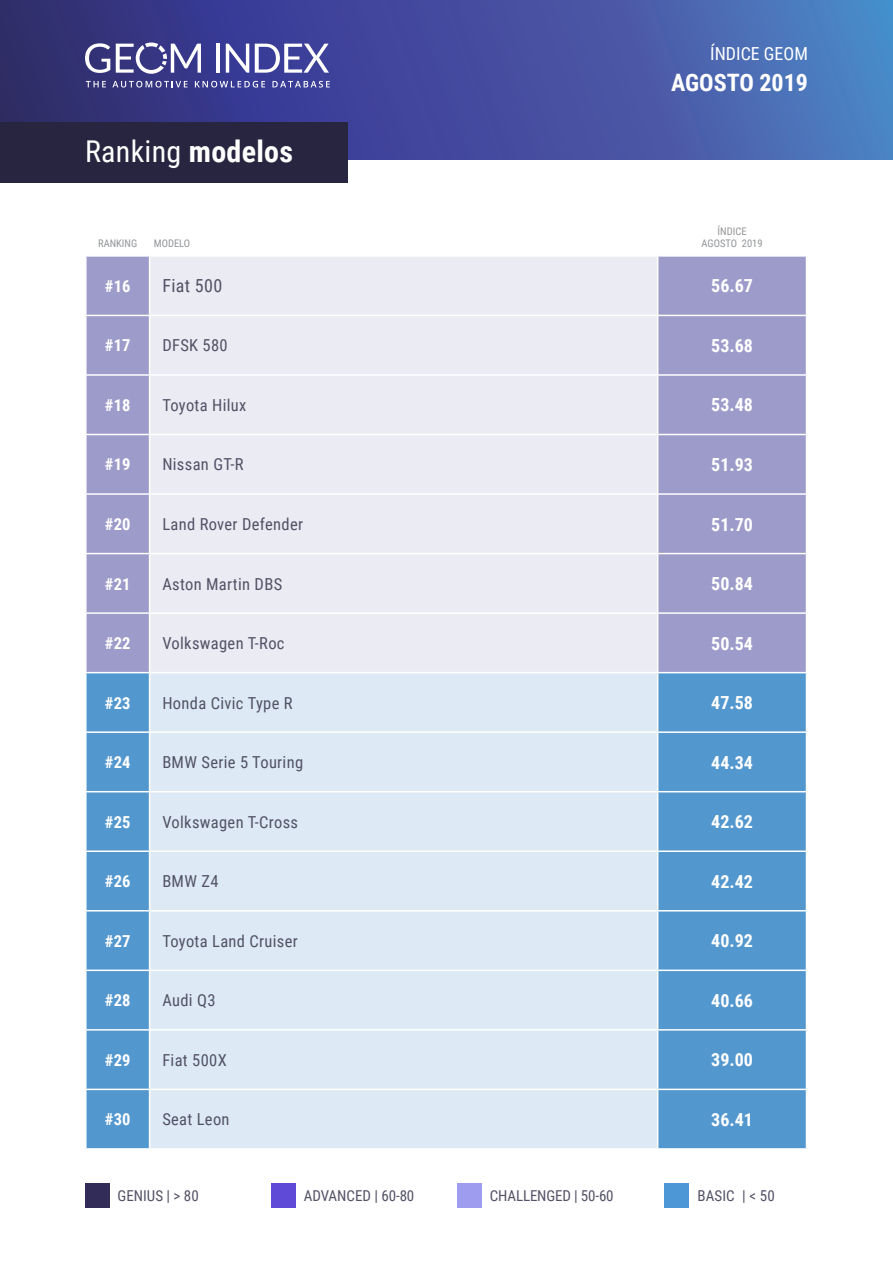
<style>
.page{position:relative;width:893px;height:1263px;background:#fff}
.page>*{position:absolute;margin:0;border:0;box-sizing:border-box;transform-origin:0 0}
.t1{font:30px "Roboto Condensed";letter-spacing:.01em;color:#fff}
.t2{font:700 24px "Roboto Condensed";color:#fff}
.Valor{font:700 18px "Roboto Condensed";color:#fff}
.t3{font:18px "Roboto Condensed";color:#fff}
.Nombre_marca_o_model{font:18px "Roboto Condensed";letter-spacing:.02em;color:#525165}
.Nombre_marca_o_model-2{font:16.5px "Roboto Condensed";letter-spacing:.02em;color:#525165}
.Numero_ranking{font:700 16.5px "Roboto Condensed";color:#fff}
.t4{font:15px "Roboto Condensed";color:#525165}
.t5{font:10.5px "Roboto Condensed";color:#939598}
.s1{font-weight:700}
</style>
<div class="page">
<svg style="left:0;top:0;width:893px;height:159px;background:#43529f"></svg>
<svg style="left:85px;top:43px;width:25px;height:30px"></svg>
<svg style="left:116px;top:43px;width:85px;height:31px"></svg>
<hr style="left:216px;top:44px;width:4px;height:29px;background:#fff">
<svg style="left:226px;top:44px;width:23px;height:29px"></svg>
<svg style="left:255px;top:44px;width:74px;height:29px"></svg>
<svg style="left:86px;top:81px;width:20px;height:6px"></svg>
<svg style="left:112px;top:81px;width:75px;height:7px"></svg>
<svg style="left:195px;top:81px;width:70px;height:7px"></svg>
<svg style="left:272px;top:81px;width:58px;height:7px"></svg>
<div style="left:87px;top:257px;width:719px;height:415px;background:#9d9bca"></div>
<div style="left:150px;top:257px;width:507px;height:415px;background:#ebebf4"></div>
<div style="left:87px;top:673px;width:719px;height:475px;background:#5397cf"></div>
<div style="left:150px;top:673px;width:507px;height:475px;background:#ddeaf5"></div>
<div style="left:658px;top:1089px;width:148px;height:60px;background:#5397cf"></div>
<hr style="left:149px;top:257px;width:1px;height:58px;background:#fff">
<hr style="left:657px;top:257px;width:1px;height:58px;background:#fff">
<hr style="left:85px;top:315px;width:65px;height:1px;background:#fff">
<hr style="left:150px;top:315px;width:508px;height:1px;background:#fff">
<hr style="left:149px;top:316px;width:1px;height:58px;background:#fff">
<hr style="left:658px;top:315px;width:149px;height:1px;background:#fff">
<hr style="left:657px;top:316px;width:1px;height:58px;background:#fff">
<hr style="left:85px;top:374px;width:65px;height:2px;background:#fff">
<hr style="left:150px;top:374px;width:508px;height:2px;background:#fff">
<hr style="left:149px;top:376px;width:1px;height:58px;background:#fff">
<hr style="left:658px;top:374px;width:149px;height:2px;background:#fff">
<hr style="left:657px;top:376px;width:1px;height:58px;background:#fff">
<hr style="left:85px;top:434px;width:65px;height:1px;background:#fff">
<hr style="left:150px;top:434px;width:508px;height:1px;background:#fff">
<hr style="left:149px;top:435px;width:1px;height:58px;background:#fff">
<hr style="left:658px;top:434px;width:149px;height:1px;background:#fff">
<hr style="left:657px;top:435px;width:1px;height:58px;background:#fff">
<hr style="left:85px;top:493px;width:65px;height:2px;background:#fff">
<hr style="left:150px;top:493px;width:508px;height:2px;background:#fff">
<hr style="left:149px;top:495px;width:1px;height:58px;background:#fff">
<hr style="left:658px;top:493px;width:149px;height:2px;background:#fff">
<hr style="left:657px;top:495px;width:1px;height:58px;background:#fff">
<hr style="left:85px;top:553px;width:65px;height:1px;background:#fff">
<hr style="left:150px;top:553px;width:508px;height:1px;background:#fff">
<hr style="left:149px;top:554px;width:1px;height:58px;background:#fff">
<hr style="left:658px;top:553px;width:149px;height:1px;background:#fff">
<hr style="left:657px;top:554px;width:1px;height:58px;background:#fff">
<hr style="left:85px;top:612px;width:65px;height:2px;background:#fff">
<hr style="left:150px;top:612px;width:508px;height:2px;background:#fff">
<hr style="left:149px;top:614px;width:1px;height:58px;background:#fff">
<hr style="left:658px;top:612px;width:149px;height:2px;background:#fff">
<hr style="left:657px;top:614px;width:1px;height:58px;background:#fff">
<hr style="left:149px;top:673px;width:1px;height:58px;background:#fff">
<hr style="left:657px;top:673px;width:1px;height:58px;background:#fff">
<hr style="left:85px;top:731px;width:65px;height:2px;background:#fff">
<hr style="left:150px;top:731px;width:508px;height:2px;background:#fff">
<hr style="left:149px;top:733px;width:1px;height:58px;background:#fff">
<hr style="left:658px;top:731px;width:149px;height:2px;background:#fff">
<hr style="left:657px;top:733px;width:1px;height:58px;background:#fff">
<hr style="left:85px;top:791px;width:65px;height:1px;background:#fff">
<hr style="left:150px;top:791px;width:508px;height:1px;background:#fff">
<hr style="left:149px;top:792px;width:1px;height:58px;background:#fff">
<hr style="left:658px;top:791px;width:149px;height:1px;background:#fff">
<hr style="left:657px;top:792px;width:1px;height:58px;background:#fff">
<hr style="left:85px;top:850px;width:65px;height:2px;background:#fff">
<hr style="left:150px;top:850px;width:508px;height:2px;background:#fff">
<hr style="left:149px;top:852px;width:1px;height:58px;background:#fff">
<hr style="left:658px;top:850px;width:149px;height:2px;background:#fff">
<hr style="left:657px;top:852px;width:1px;height:58px;background:#fff">
<hr style="left:85px;top:910px;width:65px;height:1px;background:#fff">
<hr style="left:150px;top:910px;width:508px;height:1px;background:#fff">
<hr style="left:149px;top:911px;width:1px;height:58px;background:#fff">
<hr style="left:658px;top:910px;width:149px;height:1px;background:#fff">
<hr style="left:657px;top:911px;width:1px;height:58px;background:#fff">
<hr style="left:85px;top:969px;width:65px;height:2px;background:#fff">
<hr style="left:150px;top:969px;width:508px;height:2px;background:#fff">
<hr style="left:149px;top:971px;width:1px;height:58px;background:#fff">
<hr style="left:658px;top:969px;width:149px;height:2px;background:#fff">
<hr style="left:657px;top:971px;width:1px;height:58px;background:#fff">
<hr style="left:85px;top:1029px;width:65px;height:1px;background:#fff">
<hr style="left:150px;top:1029px;width:508px;height:1px;background:#fff">
<hr style="left:149px;top:1030px;width:1px;height:59px;background:#fff">
<hr style="left:658px;top:1029px;width:149px;height:1px;background:#fff">
<hr style="left:657px;top:1030px;width:1px;height:59px;background:#fff">
<hr style="left:85px;top:1089px;width:65px;height:1px;background:#fff">
<hr style="left:150px;top:1089px;width:508px;height:1px;background:#fff">
<hr style="left:149px;top:1090px;width:1px;height:58px;background:#fff">
<hr style="left:657px;top:1090px;width:1px;height:58px;background:#fff">
<hr style="left:658px;top:1089px;width:149px;height:1px;background:#fff">
<hr style="left:658px;top:1148px;width:149px;height:2px;background:#fff">
<div style="left:0;top:122px;width:347px;height:60px;background:#27253f"></div>
<div style="left:271px;top:1183px;width:24px;height:24px;background:#5f4ad8"></div>
<div style="left:85px;top:1183px;width:24px;height:24px;background:#312c58"></div>
<div style="left:457px;top:1183px;width:24px;height:24px;background:#9e9cee"></div>
<div style="left:665px;top:1183px;width:24px;height:24px;background:#4e97d7"></div>
<p class="t1" style="left:85px;top:130px;width:210px">Ranking <span class="s1">modelos</span></p>
<p class="t5" style="left:98px;top:236px;width:41px">RANKING</p>
<p class="t5" style="left:154px;top:236px;width:38px">MODELO</p>
<p class="t3" style="left:710px;top:41px;width:99px">ÍNDICE GEOM</p>
<h2 class="t2" style="left:671px;top:66px;width:138px">AGOSTO 2019</h2>
<p class="t5" style="left:718px;top:224px;width:30px">ÍNDICE</p>
<p class="t5" style="left:701px;top:236px;width:63px">AGOSTO 2019</p>
<p class="Numero_ranking" style="left:105px;top:274px;width:27px">#16</p>
<p class="Nombre_marca_o_model" style="left:162px;top:273px;width:62px">Fiat 500</p>
<p class="Valor" style="left:711px;top:273px;width:43px">56.67</p>
<p class="Numero_ranking" style="left:105px;top:334px;width:27px">#17</p>
<p class="Nombre_marca_o_model-2" style="left:162px;top:334px;width:67px">DFSK 580</p>
<p class="Valor" style="left:711px;top:333px;width:43px">53.68</p>
<p class="Numero_ranking" style="left:105px;top:393px;width:27px">#18</p>
<p class="Nombre_marca_o_model-2" style="left:162px;top:393px;width:86px">Toyota Hilux</p>
<p class="Valor" style="left:711px;top:392px;width:43px">53.48</p>
<p class="Numero_ranking" style="left:105px;top:453px;width:27px">#19</p>
<p class="Nombre_marca_o_model-2" style="left:162px;top:453px;width:83px">Nissan GT-R</p>
<p class="Valor" style="left:711px;top:452px;width:43px">51.93</p>
<p class="Numero_ranking" style="left:105px;top:513px;width:27px">#20</p>
<p class="Nombre_marca_o_model-2" style="left:162px;top:513px;width:142px">Land Rover Defender</p>
<p class="Valor" style="left:711px;top:511px;width:43px">51.70</p>
<p class="Numero_ranking" style="left:105px;top:572px;width:27px">#21</p>
<p class="Nombre_marca_o_model-2" style="left:162px;top:572px;width:121px">Aston Martin DBS</p>
<p class="Valor" style="left:711px;top:571px;width:43px">50.84</p>
<p class="Numero_ranking" style="left:105px;top:632px;width:27px">#22</p>
<p class="Nombre_marca_o_model-2" style="left:162px;top:632px;width:124px">Volkswagen T-Roc</p>
<p class="Valor" style="left:711px;top:631px;width:43px">50.54</p>
<p class="Numero_ranking" style="left:105px;top:691px;width:27px">#23</p>
<p class="Nombre_marca_o_model-2" style="left:162px;top:691px;width:132px">Honda Civic Type R</p>
<p class="Valor" style="left:711px;top:690px;width:43px">47.58</p>
<p class="Numero_ranking" style="left:105px;top:751px;width:27px">#24</p>
<p class="Nombre_marca_o_model-2" style="left:162px;top:751px;width:142px">BMW Serie 5 Touring</p>
<p class="Valor" style="left:711px;top:750px;width:43px">44.34</p>
<p class="Numero_ranking" style="left:105px;top:810px;width:27px">#25</p>
<p class="Nombre_marca_o_model-2" style="left:162px;top:810px;width:137px">Volkswagen T-Cross</p>
<p class="Valor" style="left:711px;top:809px;width:43px">42.62</p>
<p class="Numero_ranking" style="left:105px;top:870px;width:27px">#26</p>
<p class="Nombre_marca_o_model-2" style="left:162px;top:870px;width:58px">BMW Z4</p>
<p class="Valor" style="left:711px;top:869px;width:43px">42.42</p>
<p class="Numero_ranking" style="left:105px;top:929px;width:27px">#27</p>
<p class="Nombre_marca_o_model-2" style="left:162px;top:929px;width:137px">Toyota Land Cruiser</p>
<p class="Valor" style="left:711px;top:928px;width:43px">40.92</p>
<p class="Numero_ranking" style="left:105px;top:989px;width:27px">#28</p>
<p class="Nombre_marca_o_model-2" style="left:162px;top:989px;width:55px">Audi Q3</p>
<p class="Valor" style="left:711px;top:988px;width:43px">40.66</p>
<p class="Numero_ranking" style="left:105px;top:1048px;width:27px">#29</p>
<p class="Nombre_marca_o_model-2" style="left:162px;top:1048px;width:66px">Fiat 500X</p>
<p class="Valor" style="left:711px;top:1047px;width:43px">39.00</p>
<p class="Numero_ranking" style="left:105px;top:1108px;width:27px">#30</p>
<p class="Nombre_marca_o_model-2" style="left:162px;top:1108px;width:69px">Seat Leon</p>
<p class="Valor" style="left:711px;top:1107px;width:43px">36.41</p>
<p class="t4" style="left:118px;top:1185px;width:83px">GENIUS | &gt; 80</p>
<p class="t4" style="left:304px;top:1185px;width:112px">ADVANCED | 60-80</p>
<p class="t4" style="left:490px;top:1185px;width:125px">CHALLENGED | 50-60</p>
<p class="t4" style="left:697px;top:1185px;width:79px">BASIC | &lt; 50</p>
</div>
